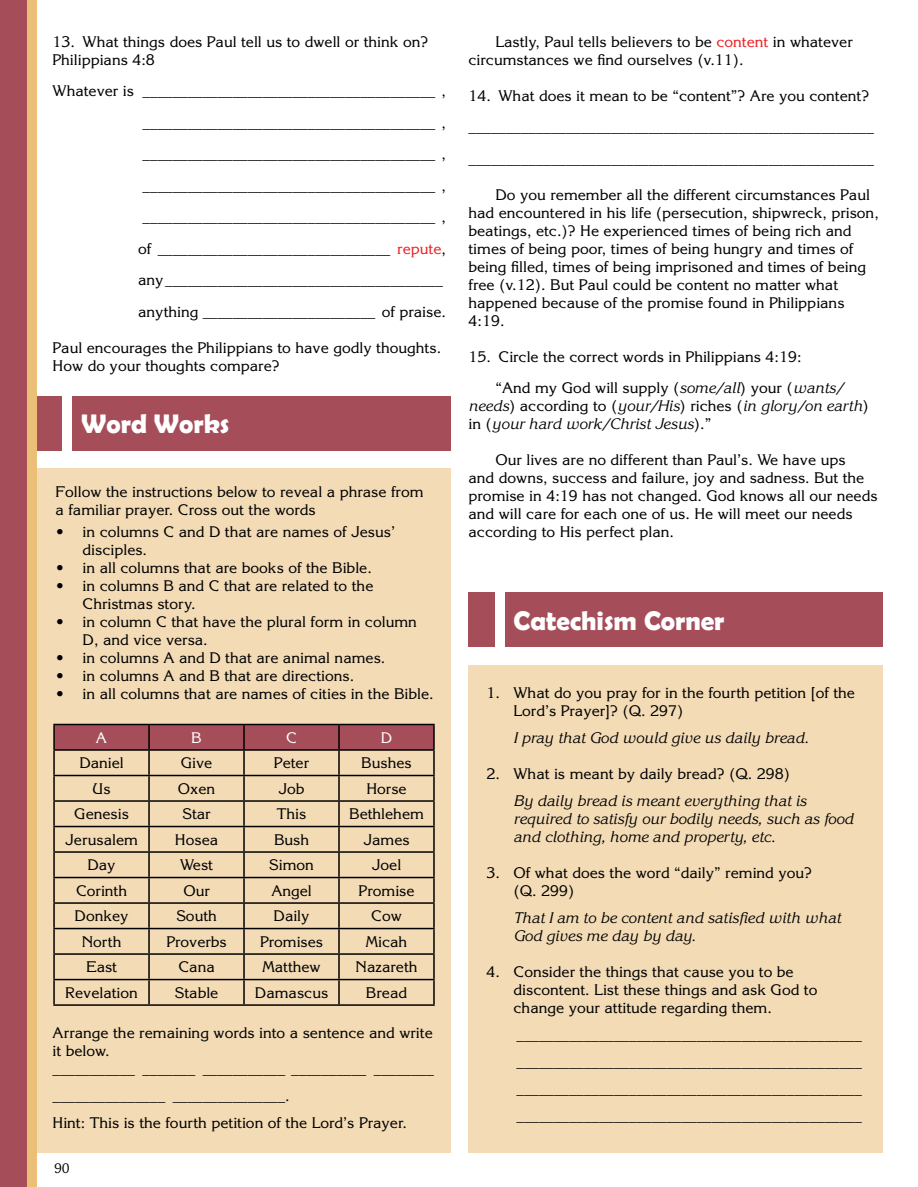
<style>
.page{position:relative;width:918px;height:1187px;background:#fff}
.page>*{position:absolute;margin:0;border:0;box-sizing:border-box;transform-origin:0 0}
.t1{font:700 27px "Berlin Sans FB Demi";color:#fff}
.t2{font:15px/18px "Korinna Std";color:#000}
.t3{font:italic 15px/18px "Korinna Std";color:#000}
.t4{font:15px "Korinna Std";color:#fff}
.t5{font:15px "Chaparral Pro";color:#000}
.s1{color:#ed1f24}
.s2{font-style:italic}
.s3{font-style:normal}
</style>
<div class="page">
<div style="left:468px;top:593px;width:414px;height:54px;background:#a64d5a"></div>
<div style="left:468px;top:665px;width:414px;height:487px;background:#f3dbb6"></div>
<div style="left:495px;top:593px;width:9px;height:54px;background:#fff"></div>
<div style="left:36px;top:396px;width:414px;height:54px;background:#a64d5a"></div>
<div style="left:36px;top:468px;width:414px;height:684px;background:#f3dbb6"></div>
<div style="left:63px;top:396px;width:9px;height:54px;background:#fff"></div>
<div style="left:0;top:0;width:36px;height:1187px;background:#a64d5a"></div>
<div style="left:27px;top:0;width:9px;height:1187px;background:#ecbf79"></div>
<hr style="left:53px;top:724px;width:96px;height:1px;background:#000">
<hr style="left:53px;top:725px;width:2px;height:24px;background:#000">
<hr style="left:53px;top:749px;width:96px;height:2px;background:#000">
<hr style="left:53px;top:751px;width:2px;height:24px;background:#000">
<hr style="left:53px;top:775px;width:96px;height:1px;background:#000">
<hr style="left:53px;top:776px;width:2px;height:24px;background:#000">
<hr style="left:53px;top:800px;width:96px;height:2px;background:#000">
<hr style="left:53px;top:802px;width:2px;height:24px;background:#000">
<hr style="left:53px;top:826px;width:96px;height:1px;background:#000">
<hr style="left:53px;top:827px;width:2px;height:24px;background:#000">
<hr style="left:53px;top:851px;width:96px;height:2px;background:#000">
<hr style="left:53px;top:853px;width:2px;height:24px;background:#000">
<hr style="left:53px;top:877px;width:96px;height:1px;background:#000">
<hr style="left:53px;top:878px;width:2px;height:24px;background:#000">
<hr style="left:53px;top:902px;width:96px;height:2px;background:#000">
<hr style="left:53px;top:904px;width:2px;height:24px;background:#000">
<hr style="left:53px;top:928px;width:96px;height:1px;background:#000">
<hr style="left:53px;top:929px;width:2px;height:24px;background:#000">
<hr style="left:53px;top:953px;width:96px;height:2px;background:#000">
<hr style="left:53px;top:955px;width:2px;height:24px;background:#000">
<hr style="left:53px;top:979px;width:96px;height:1px;background:#000">
<hr style="left:53px;top:980px;width:2px;height:24px;background:#000">
<svg style="left:54px;top:724px;width:380px;height:280px"></svg>
<hr style="left:53px;top:1004px;width:96px;height:2px;background:#000">
<hr style="left:149px;top:1004px;width:95px;height:2px;background:#000">
<hr style="left:244px;top:1004px;width:95px;height:2px;background:#000">
<hr style="left:339px;top:1004px;width:95px;height:2px;background:#000">
<p class="t2" style="left:53px;top:32px;width:377px">13. What things does Paul tell us to dwell or think on?<br>Philippians 4:8</p>
<p class="t2" style="left:53px;top:75px;width:394px;line-height:31.5px;text-align:right">Whatever is _______________________________________ , _______________________________________ , _______________________________________ , _______________________________________ , _______________________________________ ,<br>of _______________________________ <span class="s1">repute</span>, any_____________________________________<br>anything _______________________ of praise.</p>
<p class="t2" style="left:53px;top:338px;width:390px">Paul encourages the Philippians to have godly thoughts.<br>How do your thoughts compare?</p>
<p class="t1" style="left:81px;top:408px;width:150px">Word Works</p>
<p class="t2" style="left:56px;top:482px;width:369px">Follow the instructions below to reveal a phrase from a familiar prayer. Cross out the words</p>
<p class="t2" style="left:83px;top:523px;width:314px;text-indent:-27px">• in columns C and D that are names of Jesus’ disciples.</p>
<p class="t2" style="left:56px;top:559px;width:317px">• in all columns that are books of the Bible.</p>
<p class="t2" style="left:83px;top:577px;width:292px;text-indent:-27px">• in columns B and C that are related to the<br>Christmas story.</p>
<p class="t2" style="left:83px;top:613px;width:335px;text-indent:-27px">• in column C that have the plural form in column<br>D, and vice versa.</p>
<p class="t2" style="left:56px;top:649px;width:331px">• in columns A and D that are animal names.</p>
<p class="t2" style="left:56px;top:667px;width:300px">• in columns A and B that are directions.</p>
<p class="t2" style="left:56px;top:685px;width:379px">• in all columns that are names of cities in the Bible.</p>
<p class="t4" style="left:96px;top:728px;width:13px">A</p>
<p class="t4" style="left:191px;top:728px;width:12px">B</p>
<p class="t4" style="left:286px;top:728px;width:12px">C</p>
<p class="t4" style="left:380px;top:728px;width:13px">D</p>
<p class="t2" style="left:79px;top:753px;width:46px">Daniel</p>
<p class="t2" style="left:181px;top:753px;width:33px">Give</p>
<p class="t2" style="left:274px;top:753px;width:37px">Peter</p>
<p class="t2" style="left:361px;top:753px;width:52px">Bushes</p>
<p class="t2" style="left:92px;top:779px;width:19px">Us</p>
<p class="t2" style="left:178px;top:779px;width:39px">Oxen</p>
<p class="t2" style="left:278px;top:779px;width:28px">Job</p>
<p class="t2" style="left:366px;top:779px;width:42px">Horse</p>
<p class="t2" style="left:74px;top:804px;width:56px">Genesis</p>
<p class="t2" style="left:182px;top:804px;width:30px">Star</p>
<p class="t2" style="left:277px;top:804px;width:31px">This</p>
<p class="t2" style="left:349px;top:804px;width:76px">Bethlehem</p>
<p class="t2" style="left:65px;top:830px;width:74px">Jerusalem</p>
<p class="t2" style="left:175px;top:830px;width:45px">Hosea</p>
<p class="t2" style="left:274px;top:830px;width:37px">Bush</p>
<p class="t2" style="left:363px;top:830px;width:48px">James</p>
<p class="t2" style="left:87px;top:855px;width:30px">Day</p>
<p class="t2" style="left:180px;top:855px;width:34px">West</p>
<p class="t2" style="left:269px;top:855px;width:46px">Simon</p>
<p class="t2" style="left:371px;top:855px;width:31px">Joel</p>
<p class="t2" style="left:76px;top:881px;width:52px">Corinth</p>
<p class="t2" style="left:183px;top:881px;width:28px">Our</p>
<p class="t2" style="left:271px;top:881px;width:42px">Angel</p>
<p class="t2" style="left:358px;top:881px;width:57px">Promise</p>
<p class="t2" style="left:75px;top:906px;width:55px">Donkey</p>
<p class="t2" style="left:176px;top:906px;width:42px">South</p>
<p class="t2" style="left:273px;top:906px;width:37px">Daily</p>
<p class="t2" style="left:371px;top:906px;width:32px">Cow</p>
<p class="t2" style="left:82px;top:932px;width:41px">North</p>
<p class="t2" style="left:166px;top:932px;width:62px">Proverbs</p>
<p class="t2" style="left:260px;top:932px;width:65px">Promises</p>
<p class="t2" style="left:365px;top:932px;width:43px">Micah</p>
<p class="t2" style="left:86px;top:957px;width:32px">East</p>
<p class="t2" style="left:178px;top:957px;width:38px">Cana</p>
<p class="t2" style="left:262px;top:957px;width:60px">Matthew</p>
<p class="t2" style="left:355px;top:957px;width:63px">Nazareth</p>
<p class="t2" style="left:65px;top:983px;width:74px">Revelation</p>
<p class="t2" style="left:175px;top:983px;width:45px">Stable</p>
<p class="t2" style="left:255px;top:983px;width:75px">Damascus</p>
<p class="t2" style="left:366px;top:983px;width:43px">Bread</p>
<p class="t2" style="left:53px;top:1024px;width:382px">Arrange the remaining words into a sentence and write it below.<br>___________ _______ ___________ __________ ________</p>
<p class="t2" style="left:53px;top:1082px;width:355px;line-height:27px">_______________ _______________.<br>Hint: This is the fourth petition of the Lord’s Prayer.</p>
<p class="t5" style="left:54px;top:1160px;width:17px">90</p>
<p class="t2" style="left:468px;top:32px;width:385px;text-indent:27px">Lastly, Paul tells believers to be <span class="s1">content</span> in whatever circumstances we find ourselves (v.11).</p>
<p class="t2" style="left:468px;top:80px;width:406px;line-height:31.5px">14. What does it mean to be “content”? Are you content? ______________________________________________________ ______________________________________________________</p>
<p class="t2" style="left:468px;top:185px;width:411px;text-indent:27px">Do you remember all the different circumstances Paul had encountered in his life (persecution, shipwreck, prison, beatings, etc.)? He experienced times of being rich and times of being poor, times of being hungry and times of being filled, times of being imprisoned and times of being free (v.12). But Paul could be content no matter what happened because of the promise found in Philippians 4:19.</p>
<p class="t2" style="left:495px;top:341px;width:349px;line-height:31.5px;text-indent:-27px">15. Circle the correct words in Philippians 4:19:<br>“And my God will supply (<span class="s2">some/all</span>) your (<span class="s2">wants/</span></p>
<p class="t3" style="left:468px;top:397px;width:402px">needs<span class="s3">) according to (</span>your/His<span class="s3">) riches (</span>in glory/on earth<span class="s3">) in (</span>your hard work/Christ Jesus<span class="s3">).”</span></p>
<p class="t2" style="left:468px;top:451px;width:410px;text-indent:27px">Our lives are no different than Paul’s. We have ups<br>and downs, success and failure, joy and sadness. But the promise in 4:19 has not changed. God knows all our needs and will care for each one of us. He will meet our needs according to His perfect plan.</p>
<p class="t1" style="left:513px;top:605px;width:212px">Catechism Corner</p>
<p class="t2" style="left:513px;top:684px;width:343px;text-indent:-27px">1. What do you pray for in the fourth petition [of the<br>Lord’s Prayer]? (Q. 297)</p>
<p class="t3" style="left:513px;top:729px;width:296px">I pray that God would give us daily bread.</p>
<p class="t3" style="left:513px;top:760px;width:294px;line-height:27px;text-indent:-27px"><span class="s3">2. What is meant by daily bread? (Q. 298)<br></span>By daily bread is meant everything that is</p>
<p class="t3" style="left:513px;top:810px;width:341px">required to satisfy our bodily needs, such as food and clothing, home and property, etc.</p>
<p class="t2" style="left:513px;top:864px;width:300px;text-indent:-27px">3. Of what does the word “daily” remind you? (Q. 299)</p>
<p class="t3" style="left:513px;top:909px;width:328px">That I am to be content and satisfied with what<br>God gives me day by day.</p>
<p class="t2" style="left:513px;top:963px;width:305px;text-indent:-27px">4. Consider the things that cause you to be discontent. List these things and ask God to change your attitude regarding them.</p>
<p class="t2" style="left:516px;top:1021px;width:346px;line-height:27px;text-align:justify">______________________________________________ ______________________________________________ ______________________________________________ ______________________________________________</p>
</div>
